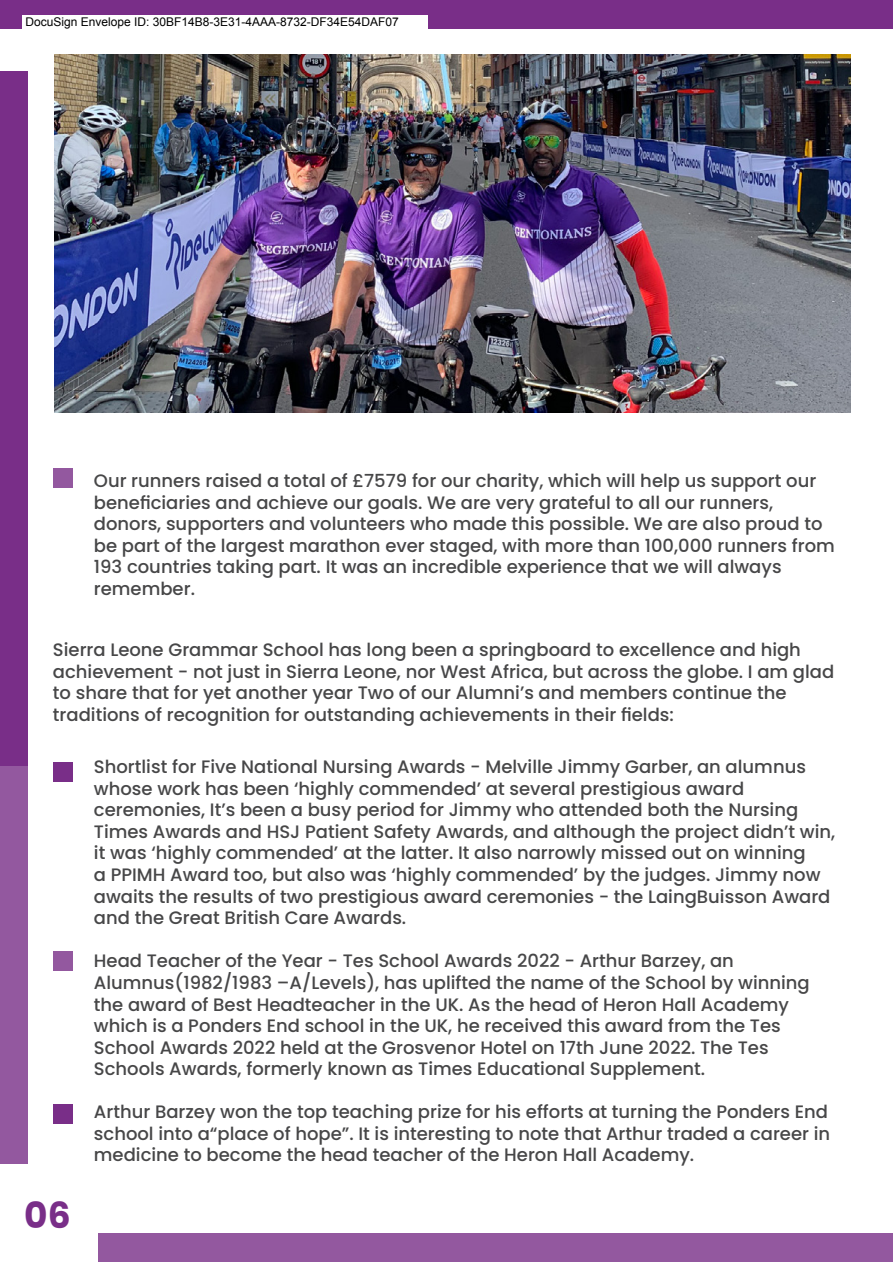
<style>
.page{position:relative;width:893px;height:1263px;background:#fff}
.page>*{position:absolute;margin:0;border:0;box-sizing:border-box;transform-origin:0 0}
.t1{font:700 36px "Poppins";color:#792e88}
.t2{font:500 18px/21.6px "Poppins";color:#474748}
.t3{font:12px "Arial";color:#000}
</style>
<div class="page">
<div style="left:2px;top:1233px;width:891px;height:29px;background:#93589f"></div>
<div style="left:0;top:0;width:893px;height:29px;background:#792e88"></div>
<div style="left:0;top:265px;width:28px;height:982px;background:#93589f"></div>
<div style="left:0;top:71px;width:28px;height:695px;background:#792e88"></div>
<div style="left:0;top:1165px;width:97px;height:97px;background:#fff"></div>
<div style="left:53px;top:468px;width:20px;height:20px;background:#93589f"></div>
<div style="left:53px;top:951px;width:20px;height:20px;background:#93589f"></div>
<div style="left:53px;top:762px;width:20px;height:19px;background:#792e88"></div>
<div style="left:53px;top:1104px;width:20px;height:19px;background:#792e88"></div>
<img style="left:54px;top:54px;width:796px;height:358px">
<div style="left:22px;top:15px;width:406px;height:15px;background:#fff"></div>
<p class="t3" style="left:26px;top:15px;width:375px">DocuSign Envelope ID: 30BF14B8-3E31-4AAA-8732-DF34E54DAF07</p>
<p class="t2" style="left:94px;top:470px;width:742px">Our runners raised a total of £7579 for our charity, which will help us support our beneficiaries and achieve our goals. We are very grateful to all our runners, donors, supporters and volunteers who made this possible. We are also proud to be part of the largest marathon ever staged, with more than 100,000 runners from 193 countries taking part. It was an incredible experience that we will always remember.</p>
<p class="t2" style="left:53px;top:639px;width:783px">Sierra Leone Grammar School has long been a springboard to excellence and high achievement - not just in Sierra Leone, nor West Africa, but across the globe. I am glad to share that for yet another year Two of our Alumni’s and members continue the traditions of recognition for outstanding achievements in their fields:</p>
<h1 class="t1" style="left:24px;top:1195px;width:48px">06</h1>
<p class="t2" style="left:94px;top:756px;width:743px">Shortlist for Five National Nursing Awards - Melville Jimmy Garber, an alumnus whose work has been ‘highly commended’ at several prestigious award ceremonies, It’s been a busy period for Jimmy who attended both the Nursing Times Awards and HSJ Patient Safety Awards, and although the project didn’t win, it was ‘highly commended’ at the latter. It also narrowly missed out on winning<br>a PPIMH Award too, but also was ‘highly commended’ by the judges. Jimmy now awaits the results of two prestigious award ceremonies - the LaingBuisson Award and the Great British Care Awards.</p>
<p class="t2" style="left:94px;top:950px;width:717px">Head Teacher of the Year - Tes School Awards 2022 - Arthur Barzey, an Alumnus(1982/1983 –A/Levels), has uplifted the name of the School by winning the award of Best Headteacher in the UK. As the head of Heron Hall Academy which is a Ponders End school in the UK, he received this award from the Tes School Awards 2022 held at the Grosvenor Hotel on 17th June 2022. The Tes Schools Awards, formerly known as Times Educational Supplement.</p>
<p class="t2" style="left:94px;top:1101px;width:738px;text-align:justify">Arthur Barzey won the top teaching prize for his efforts at turning the Ponders End school into a“place of hope”. It is interesting to note that Arthur traded a career in medicine to become the head teacher of the Heron Hall Academy.</p>
</div>
